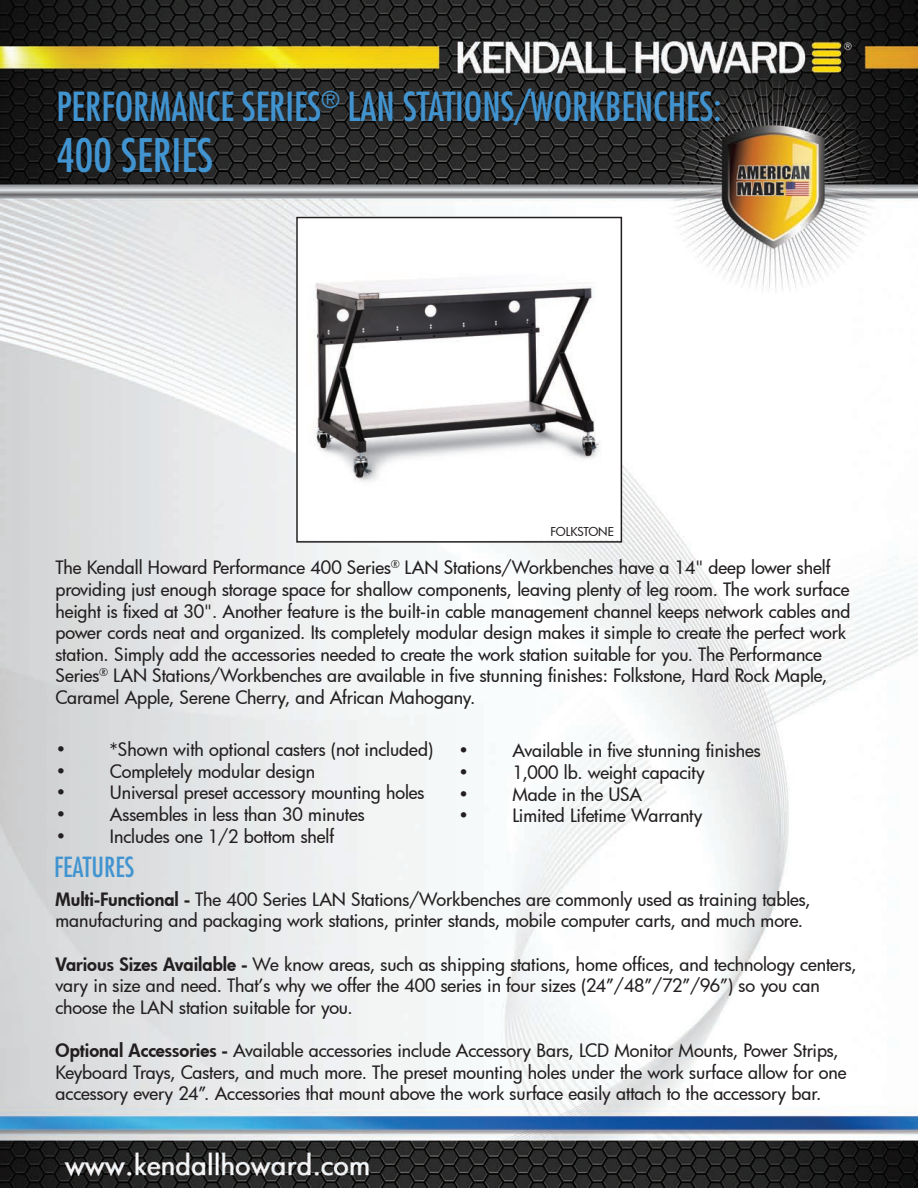
<style>
.page{position:relative;width:918px;height:1188px;background:#fff}
.page>*{position:absolute;margin:0;border:0;box-sizing:border-box;transform-origin:0 0}
.t1{font:condensed 45px "Futura Std";color:#4194d0}
.t2{font:condensed 39px "Futura Std";color:#4194d0}
.t3{font:condensed 27px "Futura Std";color:#4194d0}
.t4{font:500 18px/21.6px "Futura";letter-spacing:-.005em;color:#231f20}
.t5{font:500 12px "Futura";letter-spacing:-.01em;color:#231f20}
.s1{font-weight:800}
</style>
<div class="page">
<img style="left:0;top:0;width:918px;height:1188px">
<img style="left:296px;top:216px;width:324px;height:324px">
<div style="left:296px;top:217px;width:326px;height:326px;border:2px solid #231f20"></div>
<h2 class="t2" style="left:56px;top:83px;width:666px">PERFORMANCE SERIES<sup>®</sup> LAN STATIONS/WORKBENCHES:</h2>
<h1 class="t1" style="left:56px;top:128px;width:158px">400 SERIES</h1>
<p class="t5" style="left:550px;top:523px;width:65px">FOLKSTONE</p>
<p class="t4" style="left:55px;top:557px;width:796px">The Kendall Howard Performance 400 Series<sup>®</sup> LAN Stations/Workbenches have a 14" deep lower shelf providing just enough storage space for shallow components, leaving plenty of leg room. The work surface height is fixed at 30". Another feature is the built-in cable management channel keeps network cables and power cords neat and organized. Its completely modular design makes it simple to create the perfect work station. Simply add the accessories needed to create the work station suitable for you. The Performance Series<sup>®</sup> LAN Stations/Workbenches are available in five stunning finishes: Folkstone, Hard Rock Maple, Caramel Apple, Serene Cherry, and African Mahogany.</p>
<p class="t4" style="left:458px;top:740px;width:12px">•</p>
<p class="t4" style="left:512px;top:740px;width:250px">Available in five stunning finishes</p>
<p class="t4" style="left:458px;top:761px;width:12px">•</p>
<p class="t4" style="left:512px;top:761px;width:194px">1,000 lb. weight capacity</p>
<p class="t4" style="left:458px;top:783px;width:12px">•</p>
<p class="t4" style="left:512px;top:783px;width:131px">Made in the USA</p>
<p class="t4" style="left:458px;top:804px;width:12px">•</p>
<p class="t4" style="left:512px;top:804px;width:192px">Limited Lifetime Warranty</p>
<p class="t4" style="left:56px;top:738px;width:12px">•</p>
<p class="t4" style="left:110px;top:738px;width:325px">*Shown with optional casters (not included)</p>
<p class="t4" style="left:56px;top:760px;width:12px">•</p>
<p class="t4" style="left:110px;top:760px;width:207px">Completely modular design</p>
<p class="t4" style="left:56px;top:782px;width:12px">•</p>
<p class="t4" style="left:110px;top:782px;width:316px">Universal preset accessory mounting holes</p>
<p class="t4" style="left:56px;top:803px;width:12px">•</p>
<p class="t4" style="left:110px;top:803px;width:256px">Assembles in less than 30 minutes</p>
<p class="t4" style="left:56px;top:825px;width:12px">•</p>
<p class="t4" style="left:110px;top:825px;width:226px">Includes one 1/2 bottom shelf</p>
<h3 class="t3" style="left:54px;top:851px;width:82px">FEATURES</h3>
<p class="t4" style="left:55px;top:888px;width:757px"><span class="s1">Multi-Functional -</span> The 400 Series LAN Stations/Workbenches are commonly used as training tables, manufacturing and packaging work stations, printer stands, mobile computer carts, and much more.</p>
<p class="t4" style="left:55px;top:953px;width:803px"><span class="s1">Various Sizes Available -</span> We know areas, such as shipping stations, home offices, and technology centers, vary in size and need. That’s why we offer the 400 series in four sizes (24”/48”/72”/96”) so you can choose the LAN station suitable for you.</p>
<p class="t4" style="left:55px;top:1039px;width:793px"><span class="s1">Optional Accessories -</span> Available accessories include Accessory Bars, LCD Monitor Mounts, Power Strips,<br>Keyboard Trays, Casters, and much more. The preset mounting holes under the work surface allow for one accessory every 24”. Accessories that mount above the work surface easily attach to the accessory bar.</p>
</div>
